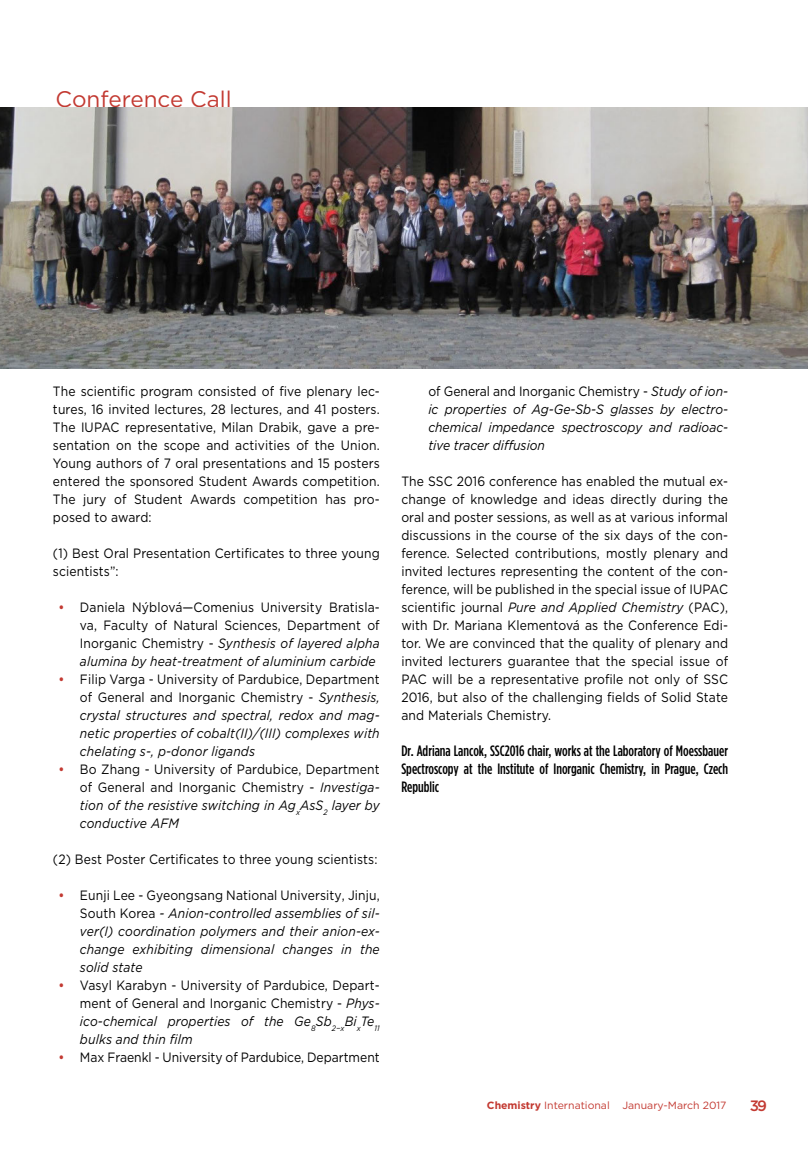
<style>
.page{position:relative;width:808px;height:1161px;background:#fff}
.page>*{position:absolute;margin:0;border:0;box-sizing:border-box;transform-origin:0 0}
.t1{font:22.5px "Gotham";color:#c33a32}
.t2{font:500 15px/18px "Gotham Condensed";color:#000;text-align:justify}
.t3{font:500 15px "Gotham";color:#c33a32}
.t4{font:13.5px/18px "Gotham";letter-spacing:.01em;color:#000;text-align:justify;scale:.9 1}
.t5{font:italic 13.5px/18px "Gotham";letter-spacing:.01em;color:#000;text-align:justify;scale:.9 1}
.t6{font:10.5px "Gotham";color:#c33a32}
.s1{font-weight:500;color:#c33a32}
.s2{font-style:italic}
.s3{font-weight:500;font-style:normal;color:#c33a32}
.s4{font-style:normal}
.s5{font-weight:700}
</style>
<div class="page">
<hr style="left:0;top:107px;width:808px;height:2px;background:#c33a32">
<img style="left:0;top:108px;width:808px;height:261px">
<h1 class="t1" style="left:56px;top:85px;width:178px">Conference Call</h1>
<p class="t4" style="left:53px;top:382px;width:365px">The scientific program consisted of five plenary lec&shy;tures, 16 invited lectures, 28 lectures, and 41 posters.<br>The IUPAC representative, Milan Drabik, gave a pre&shy;sentation on the scope and activities of the Union.<br>Young authors of 7 oral presentations and 15 posters entered the sponsored Student Awards competition.<br>The jury of Student Awards competition has pro&shy;posed to award:</p>
<p class="t4" style="left:53px;top:544px;width:365px">(1) Best Oral Presentation Certificates to three young scientists”:</p>
<p class="t4" style="left:80px;top:598px;width:335px;text-indent:-22px"><span class="s1">•</span> Daniela Nýblová—Comenius University Bratisla&shy;va, Faculty of Natural Sciences, Department of Inorganic Chemistry - <span class="s2">Synthesis of layered alpha alumina by heat-treatment of aluminium carbide</span></p>
<p class="t5" style="left:80px;top:670px;width:335px;text-indent:-22px"><span class="s3">•</span> <span class="s4">Filip Varga - University of Pardubice, Department of General and Inorganic Chemistry -</span> Synthesis, crystal structures and spectral, redox and mag&shy;netic properties of cobalt(II)/(III) complexes with chelating s-, p-donor ligands</p>
<p class="t4" style="left:80px;top:760px;width:335px;text-indent:-22px"><span class="s1">•</span> Bo Zhang - University of Pardubice, Department of General and Inorganic Chemistry - <span class="s2">Investiga&shy;tion of the resistive switching in Ag</span><sub>x</sub><span class="s2">AsS</span><sub>2</sub> <span class="s2">layer by conductive AFM</span></p>
<p class="t4" style="left:53px;top:850px;width:362px">(2) Best Poster Certificates to three young scientists:</p>
<p class="t5" style="left:80px;top:886px;width:335px;text-indent:-22px"><span class="s3">•</span> <span class="s4">Eunji Lee - Gyeongsang National University, Jinju, South Korea</span> - Anion-controlled assemblies of sil&shy;ver(I) coordination polymers and their anion-ex&shy;change exhibiting dimensional changes in the solid state</p>
<p class="t4" style="left:80px;top:976px;width:335px;text-indent:-22px"><span class="s1">•</span> Vasyl Karabyn - University of Pardubice, Depart&shy;ment of General and Inorganic Chemistry - <span class="s2">Phys&shy;ico-chemical properties of the Ge</span><sub>8</sub><span class="s2">Sb</span><sub>2−x</sub><span class="s2">Bi</span><sub>x</sub><span class="s2">Te</span><sub>11 </sub><span class="s2">bulks and thin film</span></p>
<p class="t4" style="left:58px;top:1048px;width:359px"><span class="s1">•</span> Max Fraenkl - University of Pardubice, Department</p>
<p class="t5" style="left:428px;top:382px;width:335px"><span class="s4">of General and Inorganic Chemistry -</span> Study of ion&shy;ic properties of Ag-Ge-Sb-S glasses by electro&shy;chemical impedance spectroscopy and radioac&shy;tive tracer diffusion</p>
<p class="t4" style="left:401px;top:472px;width:365px">The SSC 2016 conference has enabled the mutual ex&shy;change of knowledge and ideas directly during the oral and poster sessions, as well as at various informal discussions in the course of the six days of the con&shy;ference. Selected contributions, mostly plenary and invited lectures representing the content of the con&shy;ference, will be published in the special issue of IUPAC scientific journal <span class="s2">Pure and Applied Chemistry</span> (PAC), with Dr. Mariana Klementová as the Conference Edi&shy;tor. We are convinced that the quality of plenary and invited lecturers guarantee that the special issue of PAC will be a representative profile not only of SSC 2016, but also of the challenging fields of Solid State and Materials Chemistry.</p>
<p class="t2" style="left:401px;top:742px;width:328px">Dr. Adriana Lancok, SSC2016 chair, works at the Laboratory of Moessbauer Spectroscopy at the Institute of Inorganic Chemistry, in Prague, Czech Republic</p>
<p class="t6" style="left:487px;top:1099px;width:241px"><span class="s5">Chemistry</span> International January-March 2017</p>
<p class="t3" style="left:750px;top:1095px;width:19px">39</p>
</div>
